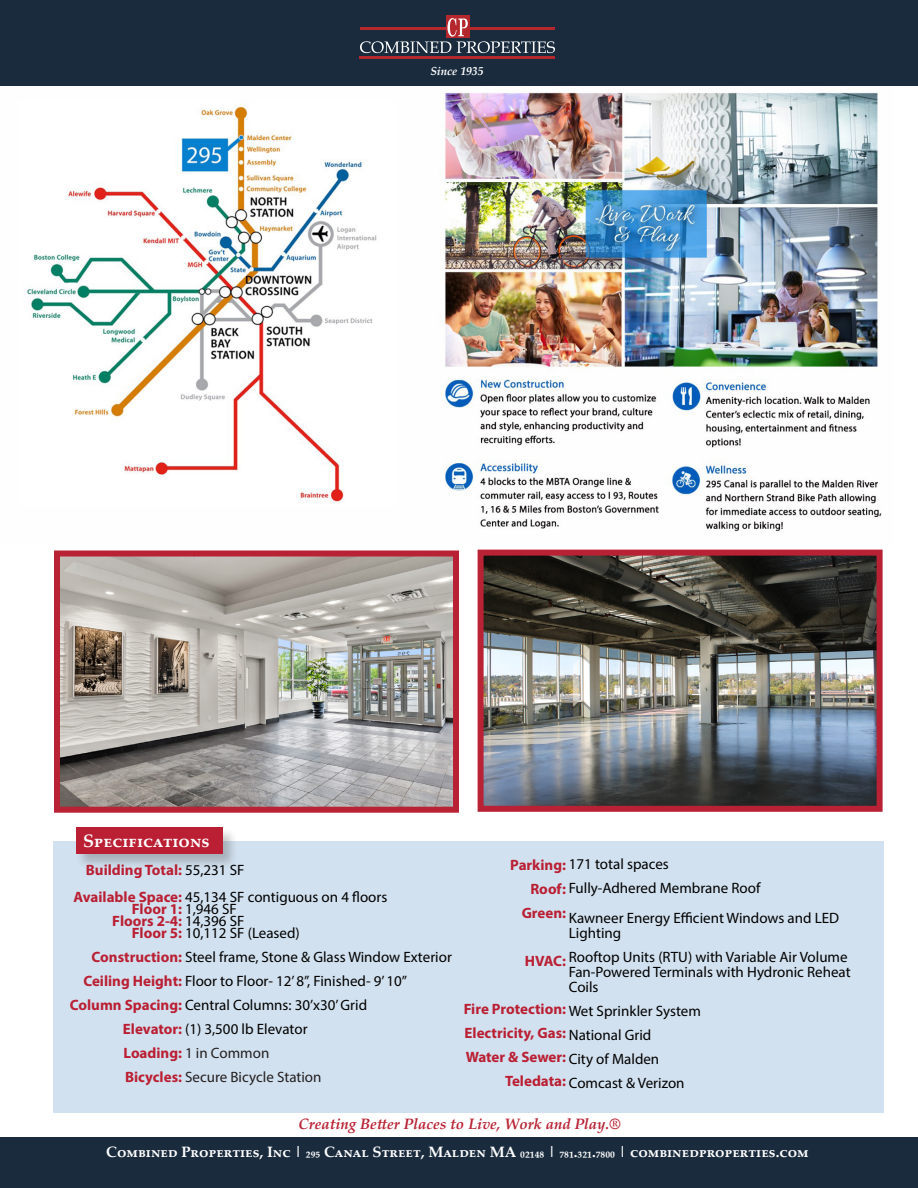
<style>
.page{position:relative;width:918px;height:1188px;background:#fff}
.page>*{position:absolute;margin:0;border:0;box-sizing:border-box;transform-origin:0 0}
.t1{font:700 18px "Palatino Linotype";color:#fff}
.Subhead_2{font:15px/15px "Myriad Pro";color:#000}
.Subhead_2-2{font:700 15px "Myriad Pro";color:#ba1f33}
.t2{font:700 15px "Palatino Linotype";color:#fff}
.Subhead_2-3{font:15px "Myriad Pro";color:#231f20}
.t3{font:italic 700 15px "Palatino Linotype";color:#b92234}
.t4{font:italic 700 11.7px "Palatino Linotype";color:#fff}
.s1{font-weight:400;color:#000}
.s2{font-weight:700;color:#ba1f33}
</style>
<div class="page">
<div style="left:53px;top:841px;width:831px;height:271px;background:#d2e1ef"></div>
<img style="left:485px;top:557px;width:391px;height:248px">
<div style="left:478px;top:550px;width:405px;height:262px;border:6px solid #b92234"></div>
<img style="left:26px;top:92px;width:856px;height:440px">
<img style="left:61px;top:557px;width:391px;height:249px">
<div style="left:54px;top:550px;width:405px;height:263px;border:6px solid #b92234"></div>
<div style="left:76px;top:827px;width:163px;height:43px;background:#231f20;opacity:.25"></div>
<div style="left:76px;top:828px;width:147px;height:26px;background:#ba1f33"></div>
<div style="left:0;top:1137px;width:918px;height:51px;background:#192b3d"></div>
<div style="left:0;top:0;width:918px;height:86px;background:#192b3d"></div>
<div style="left:446px;top:16px;width:23px;height:22px;background:#b3272d"></div>
<hr style="left:360px;top:56px;width:195px;height:2px;background:#b3272d">
<svg style="left:360px;top:18px;width:195px;height:35px"></svg>
<p class="t4" style="left:430px;top:62px;width:55px">Since 1935</p>
<p class="t1" style="left:83px;top:828px;width:128px">Specifications</p>
<p class="Subhead_2-2" style="left:86px;top:860px;width:160px">Building Total: <span class="s1">55,231 SF</span></p>
<p class="Subhead_2" style="left:73px;top:889px;width:316px"><span class="s2">Available Space:</span> 45,134 SF contiguous on 4 floors</p>
<p class="Subhead_2-2" style="left:132px;top:899px;width:106px">Floor 1: <span class="s1">1,946 SF</span></p>
<p class="Subhead_2-2" style="left:112px;top:911px;width:134px">Floors 2-4: <span class="s1">14,396 SF</span></p>
<p class="Subhead_2" style="left:92px;top:921px;width:362px;line-height:24px;text-indent:40px"><span class="s2">Floor 5:</span> 10,112 SF (Leased)<br><span class="s2">Construction:</span> Steel frame, Stone &amp; Glass Window Exterior</p>
<p class="Subhead_2" style="left:83px;top:973px;width:325px"><span class="s2">Ceiling Height:</span> Floor to Floor- 12’ 8”, Finished- 9’ 10”</p>
<p class="Subhead_2" style="left:70px;top:997px;width:299px"><span class="s2">Column Spacing:</span> Central Columns: 30’x30’ Grid</p>
<p class="Subhead_2" style="left:123px;top:1021px;width:186px"><span class="s2">Elevator:</span> (1) 3,500 lb Elevator</p>
<p class="Subhead_2-3" style="left:123px;top:1044px;width:147px"><span class="s2">Loading:</span> 1 in Common</p>
<p class="Subhead_2-3" style="left:125px;top:1068px;width:198px"><span class="s2">Bicycles:</span> Secure Bicycle Station</p>
<p class="Subhead_2" style="left:510px;top:857px;width:160px"><span class="s2">Parking:</span> 171 total spaces</p>
<p class="Subhead_2" style="left:530px;top:881px;width:232px"><span class="s2">Roof:</span> Fully-Adhered Membrane Roof</p>
<p class="Subhead_2-2" style="left:522px;top:903px;width:46px">Green:</p>
<p class="Subhead_2-2" style="left:525px;top:951px;width:43px">HVAC:</p>
<p class="Subhead_2-2" style="left:464px;top:999px;width:104px">Fire Protection:</p>
<p class="Subhead_2-2" style="left:464px;top:1023px;width:103px">Electricity, Gas:</p>
<p class="Subhead_2-2" style="left:466px;top:1047px;width:102px">Water &amp; Sewer:</p>
<p class="Subhead_2-2" style="left:505px;top:1071px;width:63px">Teledata:</p>
<p class="Subhead_2" style="left:569px;top:911px;width:272px">Kawneer Energy Efficient Windows and LED<br>Lighting</p>
<p class="Subhead_2" style="left:569px;top:950px;width:283px">Rooftop Units (RTU) with Variable Air Volume<br>Fan-Powered Terminals with Hydronic Reheat<br>Coils</p>
<p class="Subhead_2" style="left:569px;top:1004px;width:134px">Wet Sprinkler System</p>
<p class="Subhead_2" style="left:569px;top:1028px;width:84px">National Grid</p>
<p class="Subhead_2" style="left:569px;top:1052px;width:92px">City of Malden</p>
<p class="Subhead_2" style="left:569px;top:1076px;width:117px">Comcast &amp; Verizon</p>
<p class="t3" style="left:299px;top:1113px;width:324px">Creating Better Places to Live, Work and Play.®</p>
<p class="t2" style="left:106px;top:1141px;width:704px">Combined Properties, Inc | 295 Canal Street, Malden MA 02148 | 781.321.7800 | combinedproperties.com</p>
</div>
